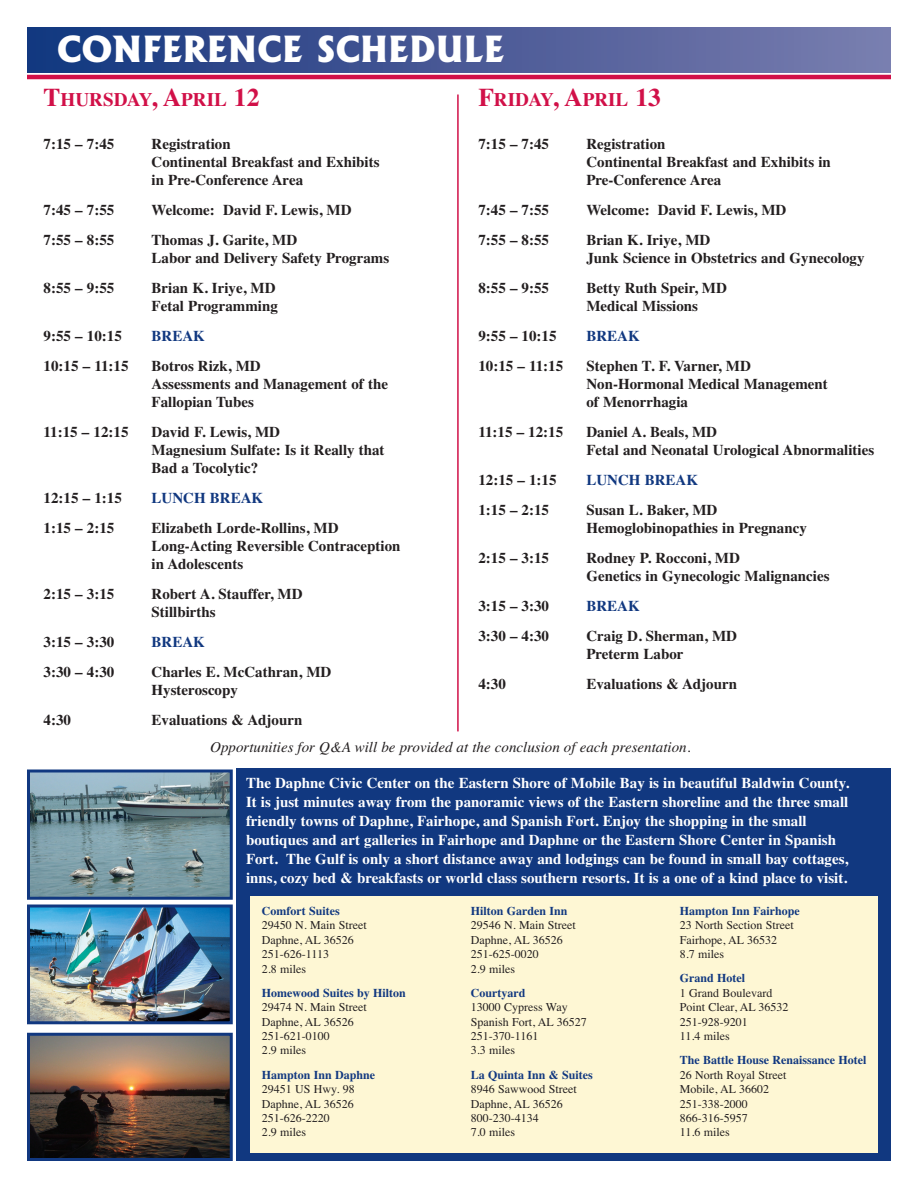
<style>
.page{position:relative;width:918px;height:1188px;background:#fff}
.page>*{position:absolute;margin:0;border:0;box-sizing:border-box;transform-origin:0 0}
.t1{font:800 34.5px "Albertus";color:#fff}
.t2{font:19.2px "Times Bold TT";color:#d11048}
.t3{font:700 15px/18px "Times";color:#231f20}
.t4{font:700 15px/19px "Times";color:#fff}
.t5{font:italic 15px "Times";color:#231f20}
.t6{font:700 15px "Times";color:#113880}
.t7{font:12px/14.4px "Times";color:#231f20}
.t8{font:700 12px "Times";color:#113880}
.s1{font-size:25.5px}
</style>
<div class="page">
<div style="left:237px;top:769px;width:654px;height:392px;background:#113880"></div>
<img style="left:31px;top:774px;width:198px;height:122px">
<div style="left:27px;top:770px;width:206px;height:130px;border:3px solid #113880"></div>
<img style="left:31px;top:1037px;width:198px;height:120px">
<div style="left:27px;top:1033px;width:206px;height:128px;border:3px solid #113880"></div>
<div style="left:27px;top:27px;width:864px;height:46px;background:linear-gradient(to right,#14367e,#7b7dae)"></div>
<div style="left:250px;top:896px;width:628px;height:256px;background:#fef7d4"></div>
<hr style="left:457px;top:94px;width:2px;height:637px;background:#d11048">
<hr style="left:27px;top:75px;width:864px;height:4px;background:#d11048">
<img style="left:31px;top:908px;width:198px;height:112px">
<div style="left:27px;top:904px;width:206px;height:120px;border:3px solid #113880"></div>
<h1 class="t1" style="left:57px;top:36px;width:449px">CONFERENCE SCHEDULE</h1>
<p class="t2" style="left:44px;top:93px;width:217px"><span class="s1">T</span>HURSDAY<span class="s1">, A</span>PRIL <span class="s1">12</span></p>
<p class="t3" style="left:44px;top:136px;width:72px">7:15 – 7:45</p>
<p class="t3" style="left:152px;top:136px;width:229px">Registration<br>Continental Breakfast and Exhibits in Pre-Conference Area</p>
<p class="t3" style="left:44px;top:202px;width:72px">7:45 – 7:55</p>
<p class="t3" style="left:152px;top:202px;width:202px">Welcome: David F. Lewis, MD</p>
<p class="t3" style="left:44px;top:232px;width:72px">7:55 – 8:55</p>
<p class="t3" style="left:152px;top:232px;width:239px">Thomas J. Garite, MD<br>Labor and Delivery Safety Programs</p>
<p class="t3" style="left:44px;top:280px;width:72px">8:55 – 9:55</p>
<p class="t3" style="left:152px;top:280px;width:128px">Brian K. Iriye, MD<br>Fetal Programming</p>
<p class="t3" style="left:44px;top:328px;width:80px">9:55 – 10:15</p>
<p class="t6" style="left:152px;top:331px;width:55px">BREAK</p>
<p class="t3" style="left:44px;top:359px;width:86px">10:15 – 11:15</p>
<p class="t3" style="left:152px;top:359px;width:238px">Botros Rizk, MD<br>Assessments and Management of the<br>Fallopian Tubes</p>
<p class="t3" style="left:44px;top:425px;width:86px">11:15 – 12:15</p>
<p class="t3" style="left:152px;top:425px;width:235px">David F. Lewis, MD<br>Magnesium Sulfate: Is it Really that<br>Bad a Tocolytic?</p>
<p class="t3" style="left:44px;top:491px;width:80px">12:15 – 1:15</p>
<p class="t6" style="left:152px;top:493px;width:113px">LUNCH BREAK</p>
<p class="t3" style="left:44px;top:521px;width:72px">1:15 – 2:15</p>
<p class="t3" style="left:152px;top:521px;width:251px">Elizabeth Lorde-Rollins, MD<br>Long-Acting Reversible Contraception in Adolescents</p>
<p class="t3" style="left:44px;top:587px;width:72px">2:15 – 3:15</p>
<p class="t3" style="left:152px;top:587px;width:152px">Robert A. Stauffer, MD<br>Stillbirths</p>
<p class="t3" style="left:44px;top:635px;width:72px">3:15 – 3:30</p>
<p class="t6" style="left:152px;top:637px;width:55px">BREAK</p>
<p class="t3" style="left:44px;top:665px;width:72px">3:30 – 4:30</p>
<p class="t3" style="left:152px;top:665px;width:181px">Charles E. McCathran, MD<br>Hysteroscopy</p>
<p class="t3" style="left:44px;top:713px;width:29px">4:30</p>
<p class="t3" style="left:152px;top:713px;width:152px">Evaluations &amp; Adjourn</p>
<p class="t2" style="left:478px;top:93px;width:184px"><span class="s1">F</span>RIDAY<span class="s1">, A</span>PRIL <span class="s1">13</span></p>
<p class="t3" style="left:478px;top:136px;width:72px">7:15 – 7:45</p>
<p class="t3" style="left:586px;top:136px;width:246px">Registration<br>Continental Breakfast and Exhibits in<br>Pre-Conference Area</p>
<p class="t3" style="left:478px;top:202px;width:72px">7:45 – 7:55</p>
<p class="t3" style="left:586px;top:202px;width:202px">Welcome: David F. Lewis, MD</p>
<p class="t3" style="left:478px;top:232px;width:72px">7:55 – 8:55</p>
<p class="t3" style="left:586px;top:232px;width:280px">Brian K. Iriye, MD<br>Junk Science in Obstetrics and Gynecology</p>
<p class="t3" style="left:478px;top:280px;width:72px">8:55 – 9:55</p>
<p class="t3" style="left:586px;top:280px;width:142px">Betty Ruth Speir, MD<br>Medical Missions</p>
<p class="t3" style="left:478px;top:328px;width:80px">9:55 – 10:15</p>
<p class="t6" style="left:586px;top:331px;width:55px">BREAK</p>
<p class="t3" style="left:478px;top:359px;width:86px">10:15 – 11:15</p>
<p class="t3" style="left:586px;top:359px;width:243px">Stephen T. F. Varner, MD<br>Non-Hormonal Medical Management of Menorrhagia</p>
<p class="t3" style="left:478px;top:425px;width:86px">11:15 – 12:15</p>
<p class="t3" style="left:586px;top:425px;width:289px">Daniel A. Beals, MD<br>Fetal and Neonatal Urological Abnormalities</p>
<p class="t3" style="left:478px;top:473px;width:80px">12:15 – 1:15</p>
<p class="t6" style="left:586px;top:475px;width:113px">LUNCH BREAK</p>
<p class="t3" style="left:478px;top:503px;width:72px">1:15 – 2:15</p>
<p class="t3" style="left:586px;top:503px;width:222px">Susan L. Baker, MD<br>Hemoglobinopathies in Pregnancy</p>
<p class="t3" style="left:478px;top:551px;width:72px">2:15 – 3:15</p>
<p class="t3" style="left:586px;top:551px;width:245px">Rodney P. Rocconi, MD<br>Genetics in Gynecologic Malignancies</p>
<p class="t3" style="left:478px;top:599px;width:72px">3:15 – 3:30</p>
<p class="t6" style="left:586px;top:601px;width:55px">BREAK</p>
<p class="t3" style="left:478px;top:629px;width:72px">3:30 – 4:30</p>
<p class="t3" style="left:586px;top:629px;width:152px">Craig D. Sherman, MD<br>Preterm Labor</p>
<p class="t3" style="left:478px;top:677px;width:29px">4:30</p>
<p class="t3" style="left:586px;top:677px;width:152px">Evaluations &amp; Adjourn</p>
<p class="t5" style="left:210px;top:742px;width:482px">Opportunities for Q&amp;A will be provided at the conclusion of each presentation.</p>
<p class="t4" style="left:246px;top:775px;width:605px">The Daphne Civic Center on the Eastern Shore of Mobile Bay is in beautiful Baldwin County.<br>It is just minutes away from the panoramic views of the Eastern shoreline and the three small friendly towns of Daphne, Fairhope, and Spanish Fort. Enjoy the shopping in the small boutiques and art galleries in Fairhope and Daphne or the Eastern Shore Center in Spanish Fort. The Gulf is only a short distance away and lodgings can be found in small bay cottages, inns, cozy bed &amp; breakfasts or world class southern resorts. It is a one of a kind place to visit.</p>
<p class="t8" style="left:262px;top:907px;width:79px">Comfort Suites</p>
<p class="t7" style="left:262px;top:919px;width:106px">29450 N. Main Street<br>Daphne, AL 36526<br>251-626-1113<br>2.8 miles</p>
<p class="t8" style="left:262px;top:988px;width:145px">Homewood Suites by Hilton</p>
<p class="t7" style="left:262px;top:1001px;width:106px">29474 N. Main Street<br>Daphne, AL 36526<br>251-621-0100<br>2.9 miles</p>
<p class="t8" style="left:262px;top:1070px;width:115px">Hampton Inn Daphne</p>
<p class="t7" style="left:262px;top:1083px;width:94px">29451 US Hwy. 98<br>Daphne, AL 36526<br>251-626-2220<br>2.9 miles</p>
<p class="t8" style="left:471px;top:907px;width:98px">Hilton Garden Inn</p>
<p class="t7" style="left:471px;top:919px;width:106px">29546 N. Main Street<br>Daphne, AL 36526<br>251-625-0020<br>2.9 miles</p>
<p class="t8" style="left:471px;top:988px;width:56px">Courtyard</p>
<p class="t7" style="left:471px;top:1001px;width:117px">13000 Cypress Way<br>Spanish Fort, AL 36527<br>251-370-1161<br>3.3 miles</p>
<p class="t8" style="left:471px;top:1070px;width:123px">La Quinta Inn &amp; Suites</p>
<p class="t7" style="left:471px;top:1083px;width:107px">8946 Sawwood Street<br>Daphne, AL 36526<br>800-230-4134<br>7.0 miles</p>
<p class="t8" style="left:680px;top:907px;width:121px">Hampton Inn Fairhope</p>
<p class="t7" style="left:680px;top:919px;width:115px">23 North Section Street<br>Fairhope, AL 36532<br>8.7 miles</p>
<p class="t8" style="left:680px;top:974px;width:67px">Grand Hotel</p>
<p class="t7" style="left:680px;top:987px;width:110px">1 Grand Boulevard<br>Point Clear, AL 36532<br>251-928-9201<br>11.4 miles</p>
<p class="t8" style="left:680px;top:1056px;width:188px">The Battle House Renaissance Hotel</p>
<p class="t7" style="left:680px;top:1069px;width:108px">26 North Royal Street<br>Mobile, AL 36602<br>251-338-2000<br>866-316-5957<br>11.6 miles</p>
</div>
